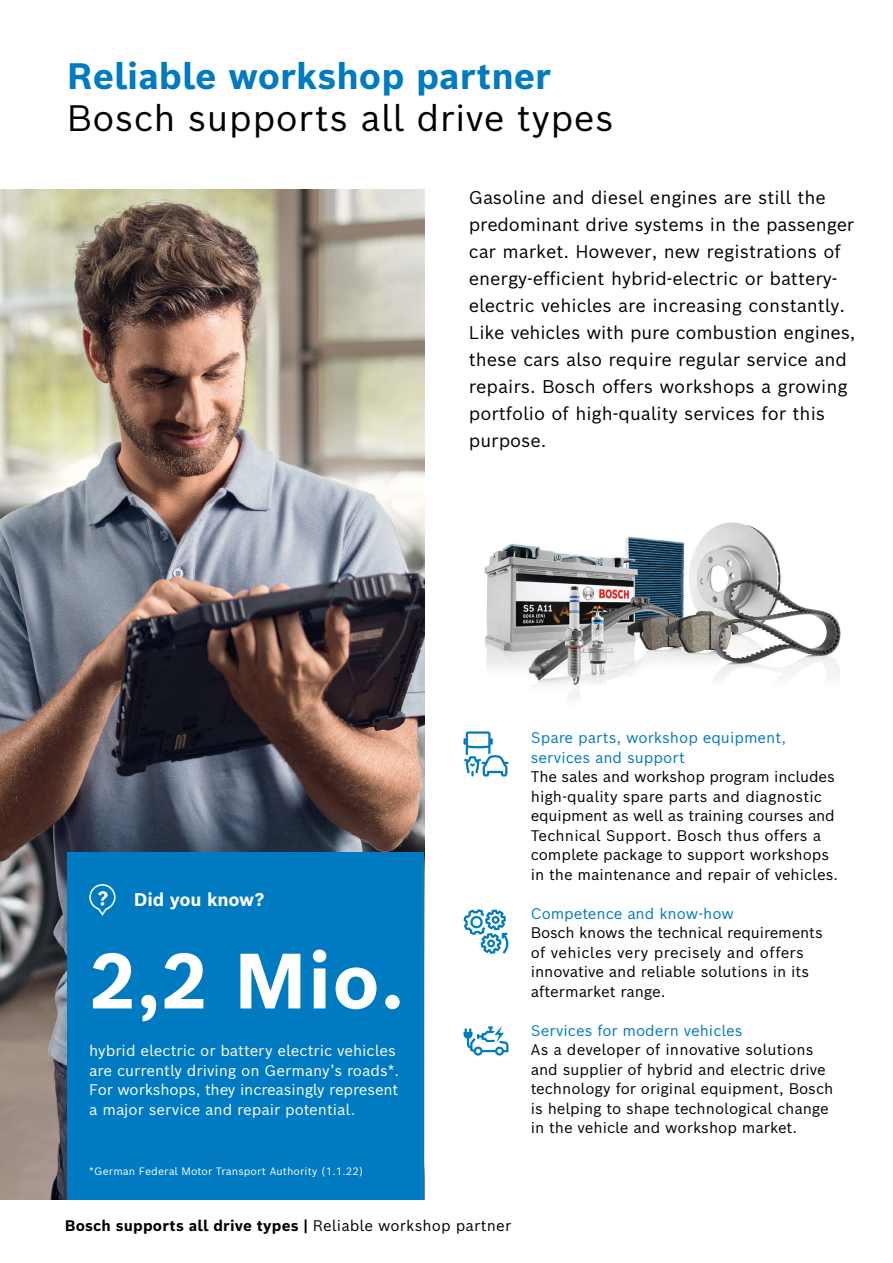
<style>
.page{position:relative;width:893px;height:1263px;background:#fff}
.page>*{position:absolute;margin:0;border:0;box-sizing:border-box;transform-origin:0 0}
.t1{font:700 76.5px "Bosch Sans";color:#fff}
.t2{font:36px "Bosch Sans";letter-spacing:.01em;color:#000}
.t3{font:700 36px "Bosch Sans";color:#007ac0}
.t4{font:18px/27px "Bosch Sans";color:#000}
.t5{font:700 18px "Bosch Sans";letter-spacing:-.01em;color:#fff}
.t6{font:15px/19.5px "Bosch Sans";color:#000}
.t7{font:15px/19.5px "Bosch Sans";color:#fff}
.t8{font:15px/19.5px "Bosch Sans";color:#007ac0}
.t9{font:700 15px "Bosch Sans";letter-spacing:.01em;color:#000}
.t10{font:10.5px "Bosch Sans";letter-spacing:.01em;color:#fff}
.s1{font-weight:400}
</style>
<div class="page">
<img style="left:0;top:189px;width:424px;height:1011px">
<img style="left:484px;top:522px;width:357px;height:178px">
<svg style="left:463px;top:909px;width:46px;height:45px"></svg>
<svg style="left:463px;top:1026px;width:45px;height:29px"></svg>
<svg style="left:463px;top:731px;width:46px;height:45px"></svg>
<div style="left:67px;top:852px;width:356px;height:348px;background:#007ac0"></div>
<svg style="left:89px;top:884px;width:27px;height:32px"></svg>
<h2 class="t3" style="left:67px;top:52px;width:485px">Reliable workshop partner</h2>
<h2 class="t2" style="left:67px;top:94px;width:548px">Bosch supports all drive types</h2>
<p class="t4" style="left:469px;top:183px;width:388px">Gasoline and diesel engines are still the predominant drive systems in the passenger car market. However, new registrations of energy-efficient hybrid-electric or battery&shy;electric vehicles are increasing constantly.<br>Like vehicles with pure combustion engines, these cars also require regular service and repairs. Bosch offers workshops a growing portfolio of high-quality services for this purpose.</p>
<p class="t5" style="left:134px;top:887px;width:132px">Did you know?</p>
<h1 class="t1" style="left:89px;top:929px;width:316px">2,2 Mio.</h1>
<p class="t7" style="left:89px;top:1041px;width:311px">hybrid electric or battery electric vehicles are currently driving on Germany’s roads*.<br>For workshops, they increasingly represent a major service and repair potential.</p>
<p class="t10" style="left:89px;top:1164px;width:276px">*German Federal Motor Transport Authority (1.1.22)</p>
<p class="t8" style="left:531px;top:728px;width:257px">Spare parts, workshop equipment, services and support</p>
<p class="t6" style="left:531px;top:767px;width:309px">The sales and workshop program includes high-quality spare parts and diagnostic equipment as well as training courses and Technical Support. Bosch thus offers a complete package to support workshops in the maintenance and repair of vehicles.</p>
<p class="t8" style="left:531px;top:903px;width:205px">Competence and know-how</p>
<p class="t6" style="left:531px;top:923px;width:294px">Bosch knows the technical requirements of vehicles very precisely and offers innovative and reliable solutions in its aftermarket range.</p>
<p class="t8" style="left:531px;top:1020px;width:213px">Services for modern vehicles</p>
<p class="t6" style="left:531px;top:1040px;width:304px">As a developer of innovative solutions and supplier of hybrid and electric drive technology for original equipment, Bosch is helping to shape technological change in the vehicle and workshop market.</p>
<p class="t9" style="left:65px;top:1216px;width:448px">Bosch supports all drive types | <span class="s1">Reliable workshop partner</span></p>
</div>
